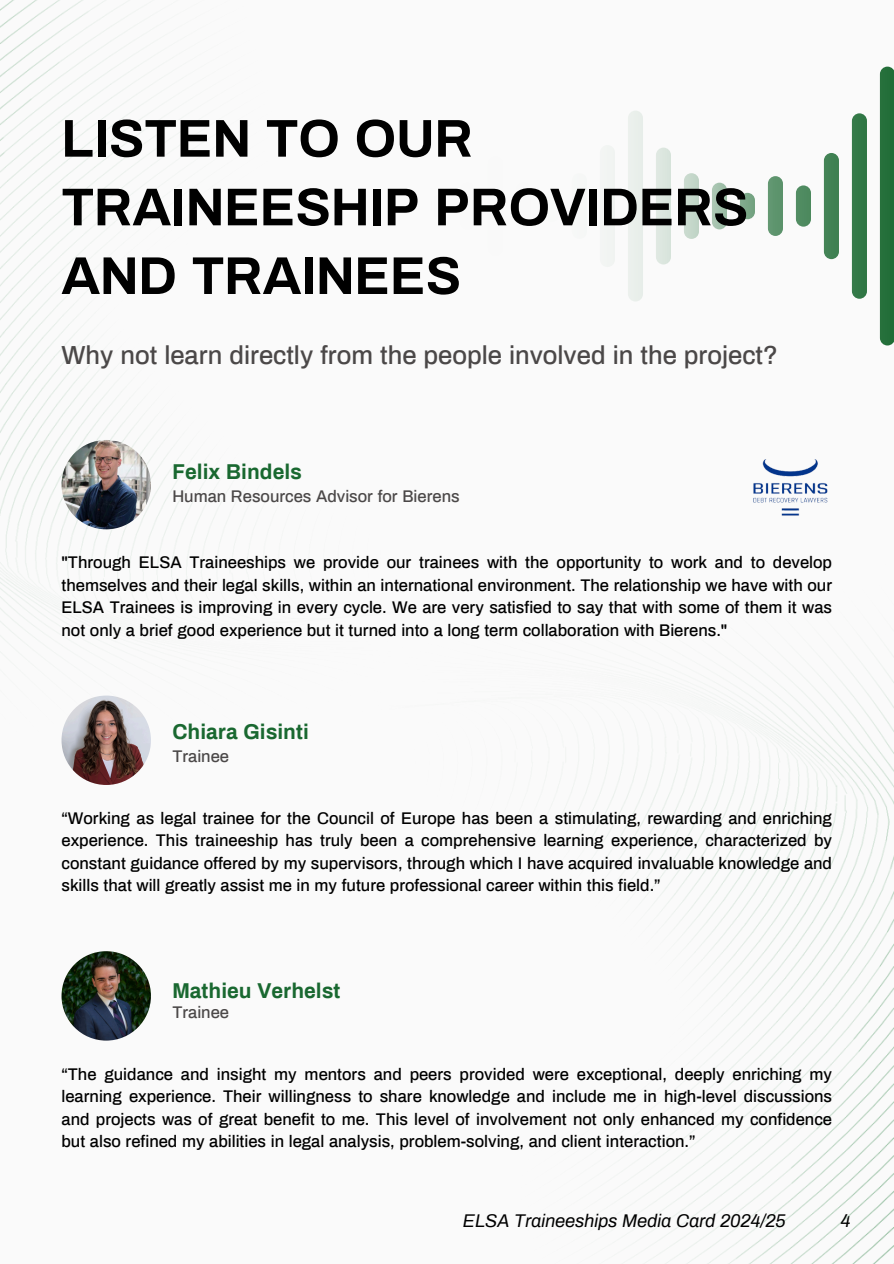
<style>
.page{position:relative;width:894px;height:1264px;background:#fff}
.page>*{position:absolute;margin:0;border:0;box-sizing:border-box;transform-origin:0 0}
.t1{font:700 53.25px/68.7px "Archivo";color:#000}
.t2{font:500 25.5px "Archivo";color:#4b4848}
.t3{font:700 21px "Archivo";color:#196830}
.t4{font:italic 18px "Archivo";color:#000}
.t5{font:500 16.5px/22.5px "Archivo";color:#000;text-align:justify}
.t6{font:500 16.5px "Archivo";color:#4b4848}
</style>
<div class="page">
<div style="left:0;top:0;width:893px;height:1263px;background:#fafafa"></div>
<img style="left:61px;top:951px;width:90px;height:89px;border-radius:50%">
<img style="left:753px;top:459px;width:75px;height:32px">
<svg style="left:628px;top:66px;width:265px;height:280px"></svg>
<img style="left:0;top:0;width:214px;height:785px">
<img style="left:247px;top:491px;width:646px;height:772px">
<p class="t1" style="left:61px;top:104px;width:688px">LISTEN TO OUR<br>TRAINEESHIP PROVIDERS<br>AND TRAINEES</p>
<p class="t2" style="left:61px;top:342px;width:717px">Why not learn directly from the people involved in the project?</p>
<p class="t3" style="left:172px;top:460px;width:131px">Felix Bindels</p>
<h2 class="t6" style="left:172px;top:488px;width:289px">Human Resources Advisor for Bierens</h2>
<h1 class="t5" style="left:61px;top:551px;width:771px">"Through ELSA Traineeships we provide our trainees with the opportunity to work and to develop themselves and their legal skills, within an international environment. The relationship we have with our ELSA Trainees is improving in every cycle. We are very satisfied to say that with some of them it was not only a brief good experience but it turned into a long term collaboration with Bierens."</h1>
<p class="t3" style="left:172px;top:720px;width:138px">Chiara Gisinti</p>
<p class="t6" style="left:172px;top:747px;width:58px">Trainee</p>
<p class="t5" style="left:61px;top:807px;width:771px">“Working as legal trainee for the Council of Europe has been a stimulating, rewarding and enriching experience. This traineeship has truly been a comprehensive learning experience, characterized by constant guidance offered by my supervisors, through which I have acquired invaluable knowledge and skills that will greatly assist me in my future professional career within this field.”</p>
<p class="t3" style="left:172px;top:980px;width:169px">Mathieu Verhelst</p>
<p class="t6" style="left:172px;top:1003px;width:58px">Trainee</p>
<p class="t5" style="left:61px;top:1062px;width:771px">“The guidance and insight my mentors and peers provided were exceptional, deeply enriching my learning experience. Their willingness to share knowledge and include me in high-level discussions and projects was of great benefit to me. This level of involvement not only enhanced my confidence but also refined my abilities in legal analysis, problem-solving, and client interaction.”</p>
<h4 class="t4" style="left:463px;top:1211px;width:324px">ELSA Traineeships Media Card 2024/25</h4>
<h4 class="t4" style="left:840px;top:1211px;width:12px">4</h4>
</div>
